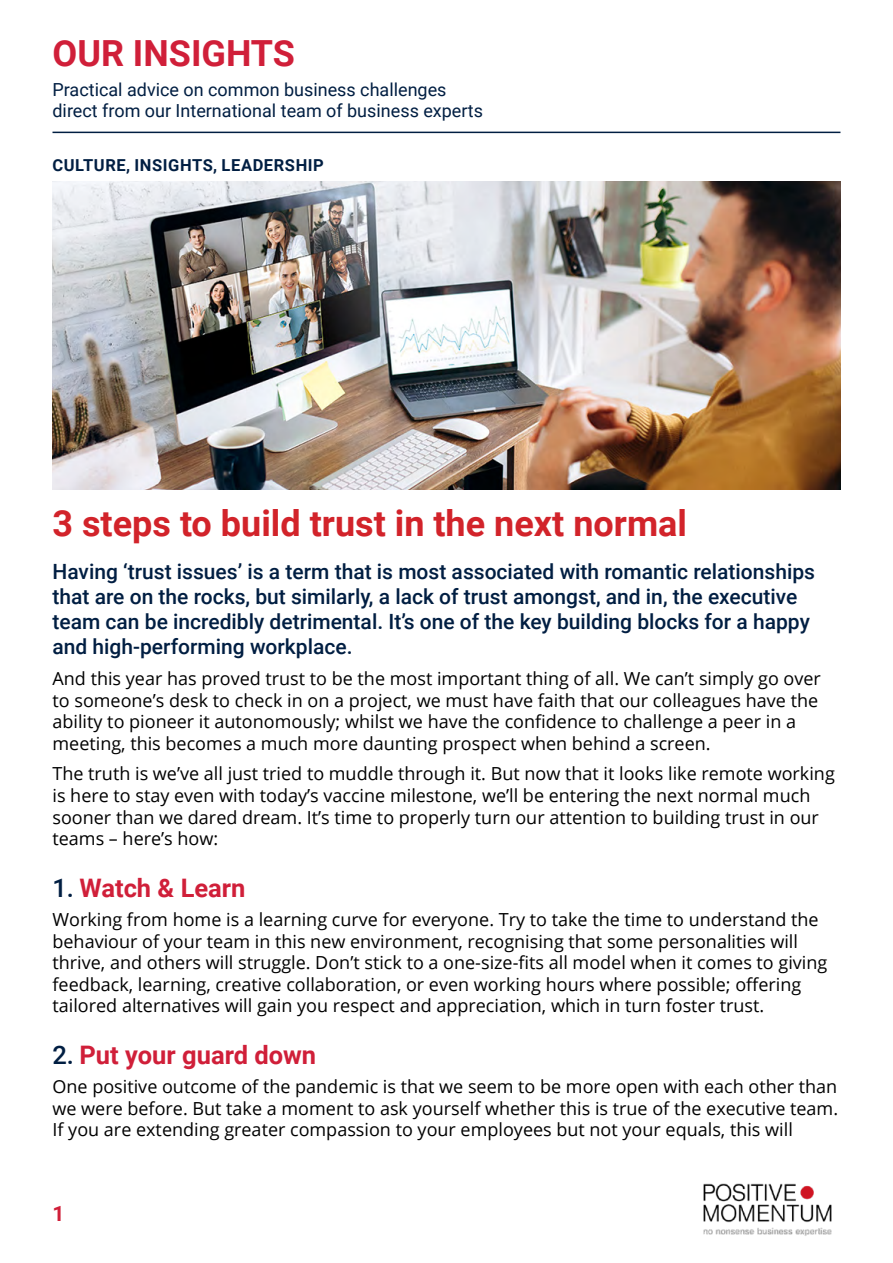
<style>
.page{position:relative;width:893px;height:1263px;background:#fff}
.page>*{position:absolute;margin:0;border:0;box-sizing:border-box;transform-origin:0 0}
.t1{font:700 36px "Roboto";color:#d2232a}
.t2{font:700 36px "Roboto";color:#d01f39}
.t3{font:700 25.5px "Roboto";color:#d01f39}
.t4{font:500 21px/25.2px "Roboto";color:#001e42}
.t5{font:700 21px "Roboto";color:#d01f39}
.t6{font:18px/21.6px "Open Sans";color:#000}
.t7{font:18px/21px "Roboto";color:#001e42}
.Categories{font:700 16.5px "Roboto";letter-spacing:.035em;color:#001e42}
.s1{font-weight:500;color:#001e42}
</style>
<div class="page">
<img style="left:703px;top:1183px;width:129px;height:53px">
<hr style="left:52px;top:132px;width:788px;height:1px;background:#001e42">
<img style="left:52px;top:181px;width:788px;height:309px">
<h1 class="t2" style="left:52px;top:28px;width:244px">OUR INSIGHTS</h1>
<p class="t7" style="left:52px;top:79px;width:432px">Practical advice on common business challenges direct from our International team of business experts</p>
<p class="Categories" style="left:52px;top:154px;width:273px">CULTURE, INSIGHTS, LEADERSHIP</p>
<p class="t1" style="left:52px;top:498px;width:636px">3 steps to build trust in the next normal</p>
<p class="t4" style="left:52px;top:558px;width:764px">Having ‘trust issues’ is a term that is most associated with romantic relationships that are on the rocks, but similarly, a lack of trust amongst, and in, the executive team can be incredibly detrimental. It’s one of the key building blocks for a happy and high-performing workplace.</p>
<p class="t6" style="left:52px;top:667px;width:770px">And this year has proved trust to be the most important thing of all. We can’t simply go over to someone’s desk to check in on a project, we must have faith that our colleagues have the ability to pioneer it autonomously; whilst we have the confidence to challenge a peer in a meeting, this becomes a much more daunting prospect when behind a screen.</p>
<p class="t6" style="left:52px;top:763px;width:784px">The truth is we’ve all just tried to muddle through it. But now that it looks like remote working is here to stay even with today’s vaccine milestone, we’ll be entering the next normal much sooner than we dared dream. It’s time to properly turn our attention to building trust in our teams – here’s how:</p>
<p class="t3" style="left:52px;top:870px;width:195px"><span class="s1">1.</span> Watch &amp; Learn</p>
<p class="t6" style="left:52px;top:908px;width:776px">Working from home is a learning curve for everyone. Try to take the time to understand the behaviour of your team in this new environment, recognising that some personalities will thrive, and others will struggle. Don’t stick to a one-size-fits all model when it comes to giving feedback, learning, creative collaboration, or even working hours where possible; offering tailored alternatives will gain you respect and appreciation, which in turn foster trust.</p>
<p class="t3" style="left:52px;top:1037px;width:265px"><span class="s1">2.</span> Put your guard down</p>
<p class="t6" style="left:52px;top:1075px;width:787px;text-align:justify">One positive outcome of the pandemic is that we seem to be more open with each other than we were before. But take a moment to ask yourself whether this is true of the executive team.<br>If you are extending greater compassion to your employees but not your equals, this will</p>
<p class="t5" style="left:52px;top:1199px;width:14px">1</p>
</div>
